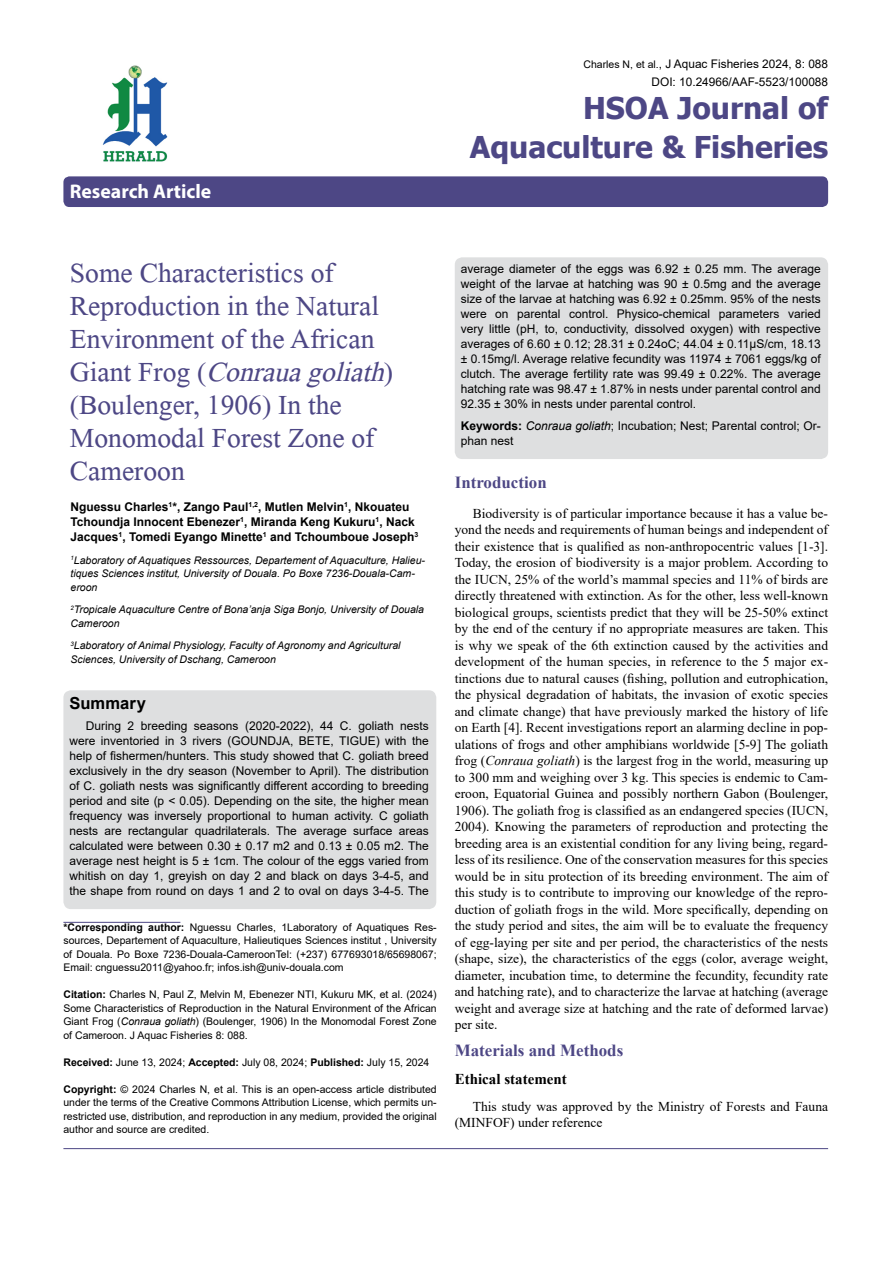
<style>
.page{position:relative;width:893px;height:1263px;background:#fff}
.page>*{position:absolute;margin:0;border:0;box-sizing:border-box;transform-origin:0 0}
.t1{font:41.25px/33px "Microsoft Himalaya";color:#4d4785}
.t2{font:700 30px/39px "Tahoma";color:#4d4785;text-align:right}
.t3{font:700 19.8px "Myriad Hebrew";color:#fff}
.t4{font:700 16.95px "Times New Roman";color:#4d4785}
.t5{font:700 16.65px "Arial";letter-spacing:.005em;color:#000}
.t6{font:700 15px "Times New Roman";color:#000}
.t7{font:13.5px/16.5px "Times New Roman";color:#000;text-align:justify}
.t8{font:12px/15px "Arial";color:#000;text-align:justify}
.t9{font:700 12px/15px "Arial";color:#000}
.t10{font:11.85px/18px "Arial";color:#000;text-align:right}
.t11{font:10.5px/13.5px "Arial";color:#000;text-align:justify}
.t12{font:italic 10.5px/13.5px "Arial";color:#000}
.s1{font-size:10.5px}
.s2{font-style:italic}
.s3{font-weight:700}
</style>
<div class="page">
<div style="left:63px;top:176px;width:765px;height:31px;background:#4d4785;border-radius:6px"></div>
<hr style="left:63px;top:922px;width:117px;height:1px;background:#4d4785">
<img style="left:102px;top:65px;width:66px;height:97px">
<hr style="left:63px;top:1148px;width:765px;height:1px;background:#4d4785">
<div style="left:63px;top:690px;width:373px;height:219px;background:#dedfe0;border-radius:8px"></div>
<div style="left:455px;top:257px;width:373px;height:202px;background:#dedfe0;border-radius:8px"></div>
<h3 class="t3" style="left:70px;top:180px;width:143px">Research Article</h3>
<p class="t10" style="left:583px;top:55px;width:246px"><span class="s1">Charles N, et al.</span>, J Aquac Fisheries 2024, 8: 088<br>DOI: 10.24966/AAF-5523/100088</p>
<h2 class="t2" style="left:470px;top:89px;width:360px">HSOA Journal of<br>Aquaculture &amp; Fisheries</h2>
<h1 class="t1" style="left:70px;top:251px;width:326px">Some Characteristics of<br>Reproduction in the Natural<br>Environment of the African<br>G i a n t F r o g ( <span class="s2">Conrauagoliath</span>) (Boulenger, 1906) In the<br>Monomodal Forest Zone of<br>Cameroon</h1>
<p class="t9" style="left:70px;top:500px;width:349px">Nguessu Charles<sup>1</sup>*, Zango Paul<sup>1,2</sup>, Mutlen Melvin<sup>1</sup>, Nkouateu<br>Tchoundja Innocent Ebenezer<sup>1</sup>, Miranda Keng Kukuru<sup>1</sup>, Nack<br>Jacques<sup>1</sup>, Tomedi Eyango Minette<sup>1</sup> and Tchoumboue Joseph<sup>3</sup></p>
<p class="t12" style="left:70px;top:553px;width:356px"><sup>1</sup>Laboratory of Aquatiques Ressources, Departement of Aquaculture, Halieu&shy;tiques Sciences institut, University of Douala. Po Boxe 7236-Douala-Cam&shy;eroon</p>
<p class="t12" style="left:70px;top:603px;width:355px"><sup>2</sup>Tropicale Aquaculture Centre of Bona’anja Siga Bonjo, University of Douala<br>Cameroon</p>
<p class="t12" style="left:70px;top:639px;width:332px"><sup>3</sup>Laboratory of Animal Physiology, Faculty of Agronomy and Agricultural<br>Sciences, University of Dschang, Cameroon</p>
<p class="t5" style="left:69px;top:692px;width:78px">Summary</p>
<p class="t8" style="left:69px;top:719px;width:361px;text-indent:16px">During 2 breeding seasons (2020-2022), 44 C. goliath nests were inventoried in 3 rivers (GOUNDJA, BETE, TIGUE) with the help of fishermen/hunters. This study showed that C. goliath breed exclusively in the dry season (November to April). The distribution of C. goliath nests was significantly different according to breeding period and site (p &lt; 0.05). Depending on the site, the higher mean frequency was inversely proportional to human activity. C goliath nests are rectangular quadrilaterals. The average surface areas calculated were between 0.30 ± 0.17 m2 and 0.13 ± 0.05 m2. The average nest height is 5 ± 1cm. The colour of the eggs varied from whitish on day 1, greyish on day 2 and black on days 3-4-5, and the shape from round on days 1 and 2 to oval on days 3-4-5. The</p>
<p class="t11" style="left:63px;top:920px;width:375px"><span class="s3">*Corresponding author:</span> Nguessu Charles, 1Laboratory of Aquatiques Res&shy;sources, Departement of Aquaculture, Halieutiques Sciences institut , University of Douala. Po Boxe 7236-Douala-CameroonTel: (+237) 677693018/65698067; Email: cnguessu2011@yahoo.fr; infos.ish@univ-douala.com</p>
<p class="t11" style="left:63px;top:987px;width:375px"><span class="s3">Citation:</span> Charles N, Paul Z, Melvin M, Ebenezer NTI, Kukuru MK, et al. (2024)<br>Some Characteristics of Reproduction in the Natural Environment of the African Giant Frog (<span class="s2">Conraua goliath</span>) (Boulenger, 1906) In the Monomodal Forest Zone of Cameroon. J Aquac Fisheries 8: 088.</p>
<p class="t11" style="left:63px;top:1055px;width:367px"><span class="s3">Received:</span> June 13, 2024; <span class="s3">Accepted:</span> July 08, 2024; <span class="s3">Published:</span> July 15, 2024</p>
<p class="t11" style="left:63px;top:1082px;width:375px"><span class="s3">Copyright:</span> © 2024 Charles N, et al. This is an open-access article distributed under the terms of the Creative Commons Attribution License, which permits un&shy;restricted use, distribution, and reproduction in any medium, provided the original author and source are credited.</p>
<p class="t8" style="left:461px;top:261px;width:361px">average diameter of the eggs was 6.92 ± 0.25 mm. The average weight of the larvae at hatching was 90 ± 0.5mg and the average size of the larvae at hatching was 6.92 ± 0.25mm. 95% of the nests were on parental control. Physico-chemical parameters varied very little (pH, to, conductivity, dissolved oxygen) with respective averages of 6.60 ± 0.12; 28.31 ± 0.24oC; 44.04 ± 0.11µS/cm, 18.13 ± 0.15mg/l. Average relative fecundity was 11974 ± 7061 eggs/kg of clutch. The average fertility rate was 99.49 ± 0.22%. The average hatching rate was 98.47 ± 1.87% in nests under parental control and 92.35 ± 30% in nests under parental control.</p>
<p class="t8" style="left:461px;top:418px;width:361px"><span class="s3">Keywords:</span> <span class="s2">Conraua goliath</span>; Incubation; Nest; Parental control; Or&shy;phan nest</p>
<p class="t4" style="left:455px;top:470px;width:93px">Introduction</p>
<p class="t7" style="left:455px;top:505px;width:375px;text-indent:18px">Biodiversity is of particular importance because it has a value be&shy;yond the needs and requirements of human beings and independent of their existence that is qualified as non-anthropocentric values [1-3].<br>Today, the erosion of biodiversity is a major problem. According to the IUCN, 25% of the world’s mammal species and 11% of birds are directly threatened with extinction. As for the other, less well-known biological groups, scientists predict that they will be 25-50% extinct by the end of the century if no appropriate measures are taken. This is why we speak of the 6th extinction caused by the activities and development of the human species, in reference to the 5 major ex&shy;tinctions due to natural causes (fishing, pollution and eutrophication, the physical degradation of habitats, the invasion of exotic species and climate change) that have previously marked the history of life on Earth [4]. Recent investigations report an alarming decline in pop&shy;ulations of frogs and other amphibians worldwide [5-9] The goliath frog (<span class="s2">Conraua goliath</span>) is the largest frog in the world, measuring up to 300 mm and weighing over 3 kg. This species is endemic to Cam&shy;eroon, Equatorial Guinea and possibly northern Gabon (Boulenger, 1906). The goliath frog is classified as an endangered species (IUCN, 2004). Knowing the parameters of reproduction and protecting the breeding area is an existential condition for any living being, regard&shy;less of its resilience. One of the conservation measures for this species would be in situ protection of its breeding environment. The aim of this study is to contribute to improving our knowledge of the repro&shy;duction of goliath frogs in the wild. More specifically, depending on the study period and sites, the aim will be to evaluate the frequency of egg-laying per site and per period, the characteristics of the nests (shape, size), the characteristics of the eggs (color, average weight, diameter, incubation time, to determine the fecundity, fecundity rate and hatching rate), and to characterize the larvae at hatching (average weight and average size at hatching and the rate of deformed larvae) per site.</p>
<p class="t4" style="left:455px;top:1038px;width:170px">Materials and Methods</p>
<p class="t6" style="left:455px;top:1068px;width:114px">Ethical statement</p>
<p class="t7" style="left:455px;top:1097px;width:375px;text-indent:18px">This study was approved by the Ministry of Forests and Fauna (MINFOF) under reference</p>
</div>
